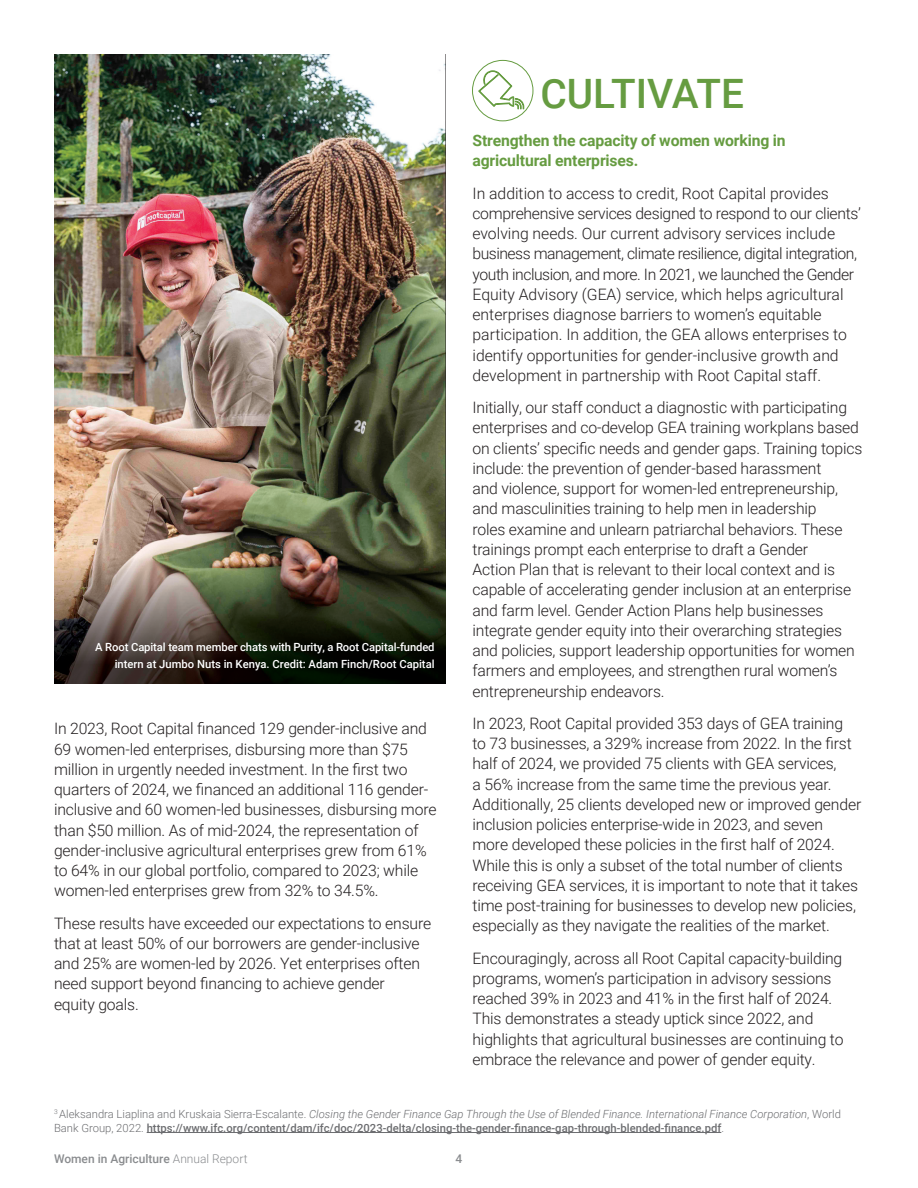
<style>
.page{position:relative;width:918px;height:1188px;background:#fff}
.page>*{position:absolute;margin:0;border:0;box-sizing:border-box;transform-origin:0 0}
.t1{font:500 40.5px "Roboto";color:#669c41}
.t2{font:300 15.75px/20.2px "Roboto";letter-spacing:-.01em;color:#231f20}
.t3{font:700 15.75px/20.2px "Roboto";letter-spacing:-.01em;color:#669c41}
.t4{font:500 12px "Roboto";color:#8a8c8f}
.t5{font:500 11.25px/13.5px "Roboto";color:#6c6d70}
.t6{font:500 11.25px/16.5px "Roboto";letter-spacing:-.01em;color:#fff;text-align:right}
.s1{font-weight:300}
.s2{font-weight:300;font-style:italic}
</style>
<div class="page">
<div style="left:472px;top:60px;width:61px;height:61px;border:1px solid #669c41;border-radius:50%"></div>
<hr style="left:147px;top:1132px;width:574px;height:1px;background:#6c6d70">
<img style="left:54px;top:54px;width:392px;height:495px">
<img style="left:54px;top:549px;width:392px;height:135px">
<svg style="left:479px;top:70px;width:45px;height:39px"></svg>
<p class="t6" style="left:95px;top:639px;width:341px">A Root Capital team member chats with Purity, a Root Capital-funded intern at Jumbo Nuts in Kenya. Credit: Adam Finch/Root Capital</p>
<p class="t2" style="left:54px;top:718px;width:384px">In 2023, Root Capital financed 129 gender-inclusive and 69 women-led enterprises, disbursing more than $75 million in urgently needed investment. In the first two quarters of 2024, we financed an additional 116 gender&shy;inclusive and 60 women-led businesses, disbursing more than $50 million. As of mid-2024, the representation of gender-inclusive agricultural enterprises grew from 61% to 64% in our global portfolio, compared to 2023; while women-led enterprises grew from 32% to 34.5%.</p>
<p class="t2" style="left:54px;top:912px;width:379px">These results have exceeded our expectations to ensure that at least 50% of our borrowers are gender-inclusive and 25% are women-led by 2026. Yet enterprises often need support beyond financing to achieve gender<br>equity goals.</p>
<h1 class="t1" style="left:540px;top:65px;width:205px">CULTIVATE</h1>
<p class="t3" style="left:472px;top:130px;width:315px">Strengthen the capacity of women working in agricultural enterprises.</p>
<p class="t2" style="left:472px;top:182px;width:390px">In addition to access to credit, Root Capital provides comprehensive services designed to respond to our clients’ evolving needs. Our current advisory services include business management, climate resilience, digital integration, youth inclusion, and more. In 2021, we launched the Gender Equity Advisory (GEA) service, which helps agricultural enterprises diagnose barriers to women’s equitable participation. In addition, the GEA allows enterprises to identify opportunities for gender-inclusive growth and development in partnership with Root Capital staff.</p>
<p class="t2" style="left:472px;top:397px;width:391px">Initially, our staff conduct a diagnostic with participating enterprises and co-develop GEA training workplans based on clients’ specific needs and gender gaps. Training topics include: the prevention of gender-based harassment<br>and violence, support for women-led entrepreneurship, and masculinities training to help men in leadership<br>roles examine and unlearn patriarchal behaviors. These trainings prompt each enterprise to draft a Gender<br>Action Plan that is relevant to their local context and is capable of accelerating gender inclusion at an enterprise and farm level. Gender Action Plans help businesses integrate gender equity into their overarching strategies and policies, support leadership opportunities for women farmers and employees, and strengthen rural women’s entrepreneurship endeavors.</p>
<p class="t2" style="left:472px;top:713px;width:390px">In 2023, Root Capital provided 353 days of GEA training<br>to 73 businesses, a 329% increase from 2022. In the first half of 2024, we provided 75 clients with GEA services,<br>a 56% increase from the same time the previous year.<br>Additionally, 25 clients developed new or improved gender inclusion policies enterprise-wide in 2023, and seven more developed these policies in the first half of 2024.<br>While this is only a subset of the total number of clients receiving GEA services, it is important to note that it takes time post-training for businesses to develop new policies, especially as they navigate the realities of the market.</p>
<p class="t2" style="left:472px;top:947px;width:373px">Encouragingly, across all Root Capital capacity-building programs, women’s participation in advisory sessions reached 39% in 2023 and 41% in the first half of 2024.<br>This demonstrates a steady uptick since 2022, and highlights that agricultural businesses are continuing to embrace the relevance and power of gender equity.</p>
<p class="t5" style="left:54px;top:1107px;width:788px"><sup>3</sup> <span class="s1">Aleksandra Liaplina and Kruskaia Sierra-Escalante.</span> <span class="s2">Closing the Gender Finance Gap Through the Use of Blended Finance. International Finance Corporation</span><span class="s1">, World<br>Bank Group, 2022.</span> https://www.ifc.org/content/dam/ifc/doc/2023-delta/closing-the-gender-finance-gap-through-blended-finance.pdf<span class="s1">.</span></p>
<p class="t4" style="left:54px;top:1150px;width:195px">Women in Agriculture <span class="s1">Annual Report</span></p>
<p class="t4" style="left:456px;top:1150px;width:8px">4</p>
</div>
